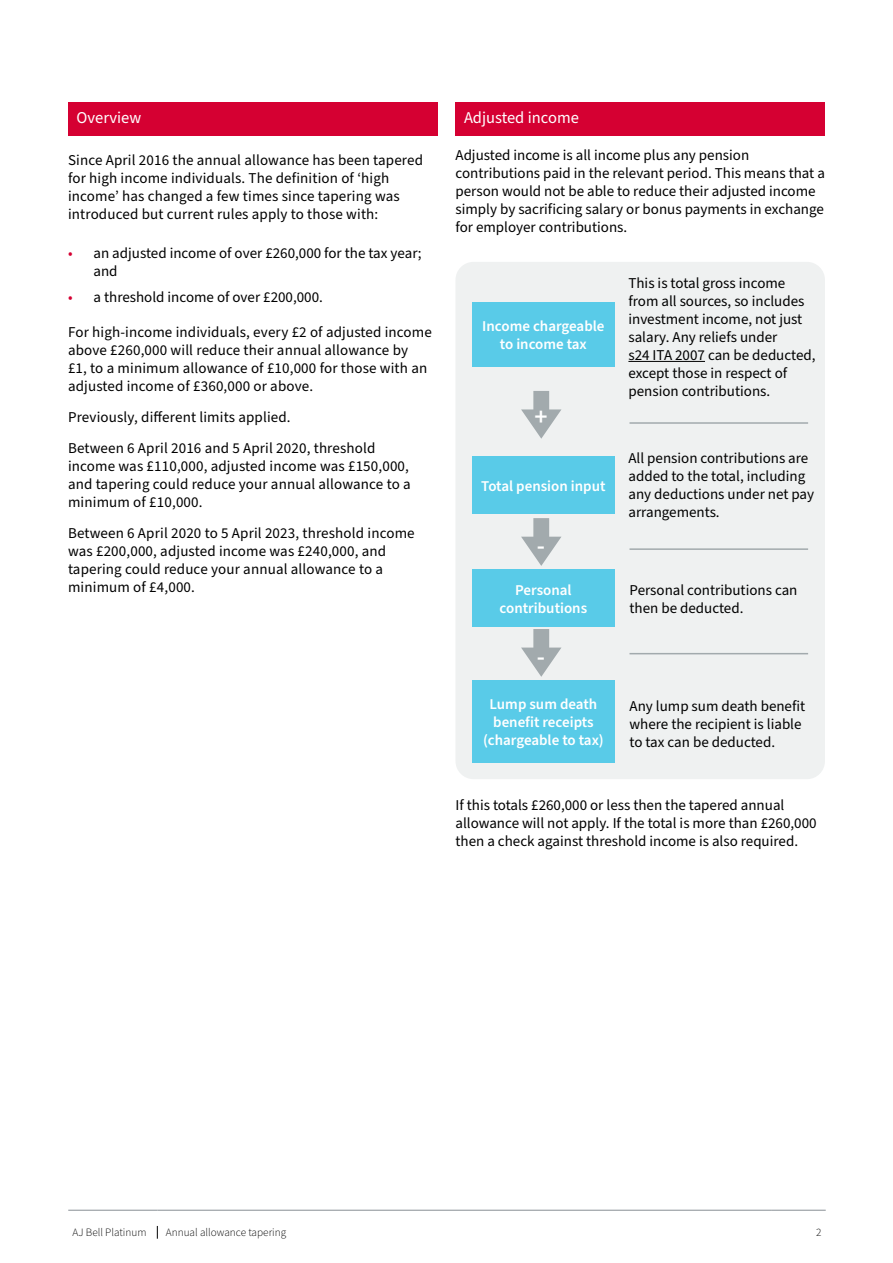
<style>
.page{position:relative;width:893px;height:1263px;background:#fff}
.page>*{position:absolute;margin:0;border:0;box-sizing:border-box;transform-origin:0 0}
.t1{font:600 25.5px "Source Sans Pro";color:#fff}
.t2{font:16.5px "Source Sans Pro";color:#fff}
.t3{font:15px/18px "Source Sans Pro";color:#000}
.t4{font:600 15px/18px "Source Sans Pro";color:#fff;text-align:center}
.t5{font:300 11.25px "Source Sans Pro";color:#000}
.s1{color:#d50032}
</style>
<div class="page">
<svg style="left:157px;top:1226px;width:1px;height:13px"></svg>
<hr style="left:68px;top:1210px;width:89px;height:1px;background:#888f95">
<hr style="left:157px;top:1210px;width:614px;height:1px;background:#888f95">
<hr style="left:771px;top:1210px;width:55px;height:1px;background:#888f95">
<div style="left:68px;top:102px;width:369px;height:34px;background:#d50032"></div>
<div style="left:455px;top:102px;width:370px;height:34px;background:#d50032"></div>
<div style="left:455px;top:262px;width:370px;height:517px;background:#eff1f1;border-radius:18px"></div>
<div style="left:472px;top:303px;width:143px;height:64px;background:#59cbe8"></div>
<hr style="left:628px;top:361px;width:77px;height:1px;background:#000">
<div style="left:472px;top:569px;width:143px;height:58px;background:#59cbe8"></div>
<div style="left:472px;top:456px;width:143px;height:58px;background:#59cbe8"></div>
<div style="left:472px;top:680px;width:143px;height:82px;background:#59cbe8"></div>
<hr style="left:629px;top:653px;width:179px;height:1px;background:#a2aaad">
<hr style="left:629px;top:548px;width:179px;height:2px;background:#a2aaad">
<hr style="left:629px;top:422px;width:179px;height:2px;background:#a2aaad">
<svg style="left:521px;top:391px;width:40px;height:48px"></svg>
<svg style="left:521px;top:518px;width:40px;height:48px"></svg>
<svg style="left:521px;top:629px;width:40px;height:48px"></svg>
<p class="t2" style="left:77px;top:107px;width:66px">Overview</p>
<p class="t3" style="left:68px;top:151px;width:357px">Since April 2016 the annual allowance has been tapered for high income individuals. The definition of ‘high income’ has changed a few times since tapering was introduced but current rules apply to those with:</p>
<p class="t3" style="left:94px;top:244px;width:330px;text-indent:-26px"><span class="s1">•</span> an adjusted income of over £260,000 for the tax year; and</p>
<p class="t3" style="left:68px;top:289px;width:256px"><span class="s1">•</span> a threshold income of over £200,000.</p>
<p class="t3" style="left:68px;top:324px;width:365px">For high-income individuals, every £2 of adjusted income above £260,000 will reduce their annual allowance by<br>£1, to a minimum allowance of £10,000 for those with an adjusted income of £360,000 or above.</p>
<p class="t3" style="left:68px;top:402px;width:309px;line-height:30.8px">Previously, different limits applied.<br>Between 6 April 2016 and 5 April 2020, threshold</p>
<p class="t3" style="left:68px;top:457px;width:344px;text-align:justify">income was £110,000, adjusted income was £150,000, and tapering could reduce your annual allowance to a minimum of £10,000.</p>
<p class="t3" style="left:68px;top:524px;width:348px">Between 6 April 2020 to 5 April 2023, threshold income was £200,000, adjusted income was £240,000, and tapering could reduce your annual allowance to a minimum of £4,000.</p>
<p class="t2" style="left:464px;top:107px;width:116px">Adjusted income</p>
<p class="t3" style="left:455px;top:147px;width:371px">Adjusted income is all income plus any pension contributions paid in the relevant period. This means that a person would not be able to reduce their adjusted income simply by sacrificing salary or bonus payments in exchange for employer contributions.</p>
<p class="t4" style="left:482px;top:318px;width:124px">Income chargeable to income tax</p>
<h1 class="t1" style="left:534px;top:400px;width:15px">+</h1>
<p class="t4" style="left:481px;top:477px;width:126px">Total pension input</p>
<h1 class="t1" style="left:537px;top:528px;width:10px">-</h1>
<p class="t3" style="left:628px;top:275px;width:189px">This is total gross income from all sources, so includes investment income, not just salary. Any reliefs under<br>s24 ITA 2007 can be deducted, except those in respect of pension contributions.</p>
<p class="t3" style="left:628px;top:450px;width:187px">All pension contributions are added to the total, including any deductions under net pay arrangements.</p>
<p class="t4" style="left:500px;top:581px;width:89px">Personal contributions</p>
<p class="t3" style="left:629px;top:581px;width:169px">Personal contributions can then be deducted.</p>
<h1 class="t1" style="left:537px;top:639px;width:10px">-</h1>
<p class="t4" style="left:483px;top:695px;width:122px">Lump sum death benefit receipts (chargeable to tax)</p>
<p class="t3" style="left:629px;top:698px;width:177px">Any lump sum death benefit where the recipient is liable to tax can be deducted.</p>
<p class="t3" style="left:455px;top:796px;width:363px">If this totals £260,000 or less then the tapered annual allowance will not apply. If the total is more than £260,000 then a check against threshold income is also required.</p>
<p class="t5" style="left:72px;top:1225px;width:76px">AJ Bell Platinum</p>
<p class="t5" style="left:166px;top:1225px;width:122px">Annual allowance tapering</p>
<p class="t5" style="left:816px;top:1225px;width:7px">2</p>
</div>
